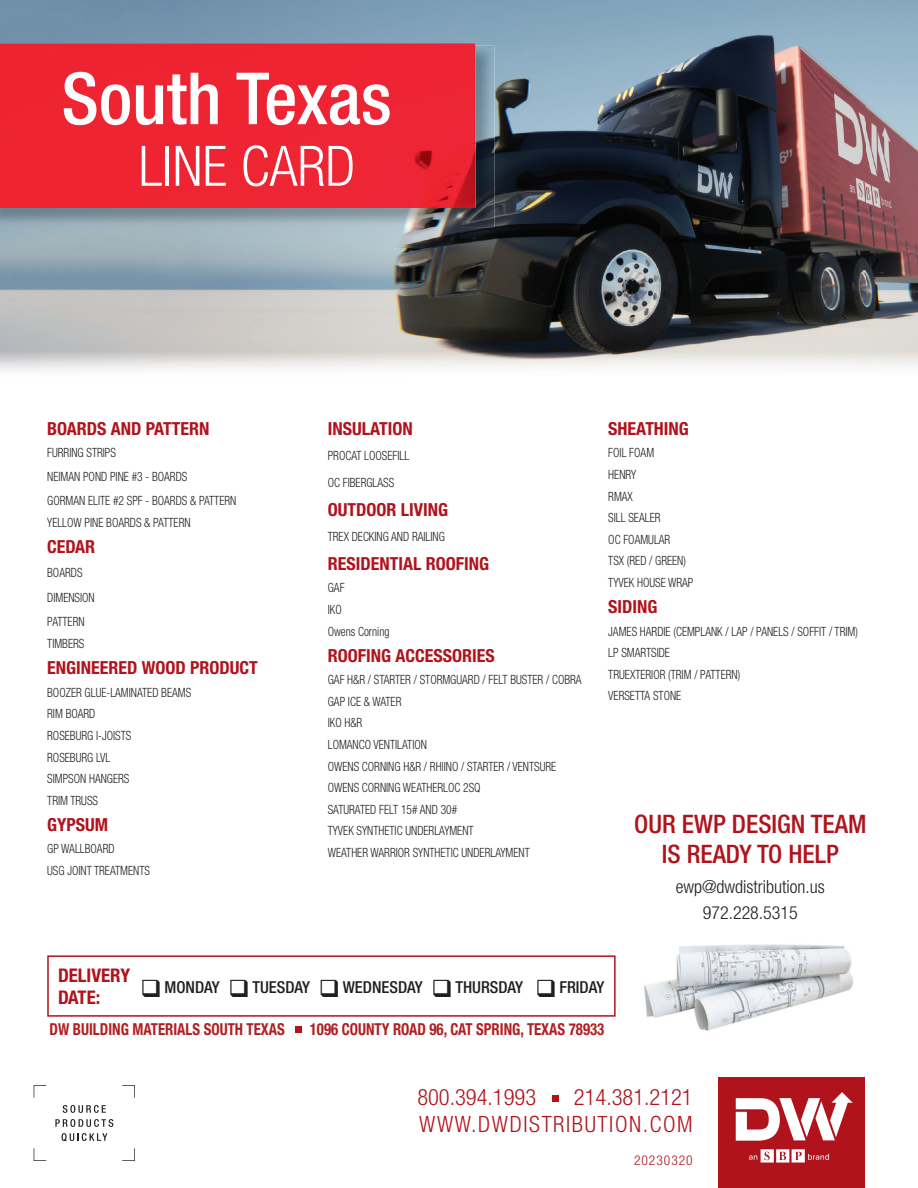
<style>
.page{position:relative;width:918px;height:1188px;background:#fff}
.page>*{position:absolute;margin:0;border:0;box-sizing:border-box;transform-origin:0 0}
.t1{font:500 condensed 72px "Helvetica Neue LT Std";color:#fff}
.t2{font:300 condensed 55.8px "Helvetica Neue LT Std";color:#fff}
.t3{font:500 condensed 25.5px/30.6px "Helvetica Neue LT Std";color:#b0131c;text-align:center}
.t4{font:300 condensed 22.5px/27px "Helvetica Neue LT Std";letter-spacing:.07em;color:#b0131c;text-align:right}
.t5{font:300 condensed 22.5px "Helvetica Neue LT Std";color:#b0131c}
.t6{font:700 condensed 18.9px/22.6px "Helvetica Neue LT Std";color:#b0131c}
.t7{font:700 condensed 18px "Helvetica Neue LT Std";color:#b0131c}
.t8{font:300 condensed 18px/25.5px "Helvetica Neue LT Std";color:#231f20;text-align:center}
.t9{font:700 condensed 16.5px "Helvetica Neue LT Std";color:#b01f23;scale:.9 1}
.t10{font:500 condensed 16.5px "Helvetica Neue LT Std";color:#231f20}
.t11{font:300 condensed 13.5px "Helvetica Neue LT Std";letter-spacing:.07em;color:#b0131c}
.t12{font:300 condensed 12.75px/21.6px "Helvetica Neue LT Std";color:#231f20;scale:.9 1}
</style>
<div class="page">
<img style="left:0;top:0;width:918px;height:47px">
<img style="left:460px;top:47px;width:458px;height:321px">
<img style="left:0;top:227px;width:460px;height:144px">
<img style="left:0;top:45px;width:494px;height:182px">
<div style="left:0;top:43px;width:476px;height:165px;background:#ee2433"></div>
<svg style="left:34px;top:1148px;width:12px;height:13px"></svg>
<svg style="left:122px;top:1148px;width:13px;height:13px"></svg>
<svg style="left:34px;top:1085px;width:12px;height:13px"></svg>
<svg style="left:122px;top:1085px;width:13px;height:13px"></svg>
<svg style="left:63px;top:1105px;width:43px;height:8px"></svg>
<svg style="left:55px;top:1119px;width:58px;height:8px"></svg>
<svg style="left:62px;top:1133px;width:45px;height:9px"></svg>
<div style="left:552px;top:1095px;width:7px;height:6px;background:#b0131c"></div>
<div style="left:718px;top:1077px;width:147px;height:111px;background:#b0131c"></div>
<svg style="left:736px;top:1092px;width:117px;height:49px"></svg>
<svg style="left:749px;top:1149px;width:80px;height:14px"></svg>
<img style="left:644px;top:944px;width:209px;height:87px">
<div style="left:47px;top:955px;width:569px;height:62px;border:2px solid #b0131c"></div>
<div style="left:295px;top:1026px;width:7px;height:7px;background:#b0131c"></div>
<h1 class="t1" style="left:61px;top:55px;width:332px">South Texas</h1>
<h2 class="t2" style="left:139px;top:133px;width:218px">LINE CARD</h2>
<h3 class="t7" style="left:47px;top:418px;width:164px">BOARDS AND PATTERN</h3>
<p class="t12" style="left:47px;top:441px;width:212px;line-height:24px">FURRING STRIPS<br>NEIMAN POND PINE #3 - BOARDS<br>GORMAN ELITE #2 SPF - BOARDS &amp; PATTERN</p>
<p class="t12" style="left:47px;top:512px;width:161px">YELLOW PINE BOARDS &amp; PATTERN</p>
<h3 class="t7" style="left:47px;top:536px;width:50px">CEDAR</h3>
<p class="t12" style="left:47px;top:560px;width:54px;line-height:24.6px">BOARDS<br>DIMENSION<br>PATTERN</p>
<p class="t12" style="left:47px;top:633px;width:43px">TIMBERS</p>
<h3 class="t7" style="left:47px;top:657px;width:212px">ENGINEERED WOOD PRODUCT</h3>
<p class="t12" style="left:47px;top:681px;width:162px">BOOZER GLUE-LAMINATED BEAMS<br>RIM BOARD<br>ROSEBURG I-JOISTS<br>ROSEBURG LVL<br>SIMPSON HANGERS<br>TRIM TRUSS</p>
<h3 class="t7" style="left:47px;top:814px;width:63px">GYPSUM</h3>
<p class="t12" style="left:47px;top:838px;width:116px">GP WALLBOARD<br>USG JOINT TREATMENTS</p>
<h3 class="t7" style="left:328px;top:418px;width:86px">INSULATION</h3>
<p class="t12" style="left:328px;top:442px;width:92px;line-height:27px">PROCAT LOOSEFILL<br>OC FIBERGLASS</p>
<h3 class="t7" style="left:328px;top:499px;width:122px">OUTDOOR LIVING</h3>
<p class="t12" style="left:328px;top:526px;width:132px">TREX DECKING AND RAILING</p>
<h3 class="t7" style="left:328px;top:553px;width:163px">RESIDENTIAL ROOFING</h3>
<p class="t12" style="left:328px;top:577px;width:70px">GAF<br>IKO<br>Owens Corning</p>
<h3 class="t7" style="left:328px;top:645px;width:169px">ROOFING ACCESSORIES</h3>
<p class="t12" style="left:328px;top:669px;width:284px">GAF H&amp;R / STARTER / STORMGUARD / FELT BUSTER / COBRA<br>GAP ICE &amp; WATER<br>IKO H&amp;R<br>LOMANCO VENTILATION<br>OWENS CORNING H&amp;R / RHIINO / STARTER / VENTSURE<br>OWENS CORNING WEATHERLOC 2SQ<br>SATURATED FELT 15# AND 30#<br>TYVEK SYNTHETIC UNDERLAYMENT<br>WEATHER WARRIOR SYNTHETIC UNDERLAYMENT</p>
<h3 class="t7" style="left:608px;top:418px;width:82px">SHEATHING</h3>
<p class="t12" style="left:608px;top:442px;width:96px">FOIL FOAM<br>HENRY<br>RMAX<br>SILL SEALER<br>OC FOAMULAR<br>TSX (RED / GREEN)<br>TYVEK HOUSE WRAP</p>
<h3 class="t7" style="left:608px;top:596px;width:51px">SIDING</h3>
<p class="t12" style="left:608px;top:620px;width:279px">JAMES HARDIE (CEMPLANK / LAP / PANELS / SOFFIT / TRIM)<br>LP SMARTSIDE<br>TRUEXTERIOR (TRIM / PATTERN)<br>VERSETTA STONE</p>
<h3 class="t3" style="left:634px;top:808px;width:234px">OUR EWP DESIGN TEAM<br>IS READY TO HELP</h3>
<h3 class="t8" style="left:676px;top:874px;width:150px">ewp@dwdistribution.us<br>972.228.5315</h3>
<h3 class="t6" style="left:58px;top:964px;width:74px">DELIVERY<br>DATE:</h3>
<p class="t10" style="left:141px;top:977px;width:465px">❑ MONDAY ❑ TUESDAY ❑ WEDNESDAY ❑ THURSDAY ❑ FRIDAY</p>
<p class="t9" style="left:50px;top:1019px;width:263px">DW BUILDING MATERIALS SOUTH TEXAS</p>
<p class="t9" style="left:310px;top:1019px;width:329px">1096 COUNTY ROAD 96, CAT SPRING, TEXAS 78933</p>
<h3 class="t5" style="left:417px;top:1084px;width:120px">800.394.1993</h3>
<h3 class="t4" style="left:419px;top:1084px;width:275px">214.381.2121<br>WWW.DWDISTRIBUTION.COM</h3>
<p class="t11" style="left:634px;top:1152px;width:60px">20230320</p>
</div>
